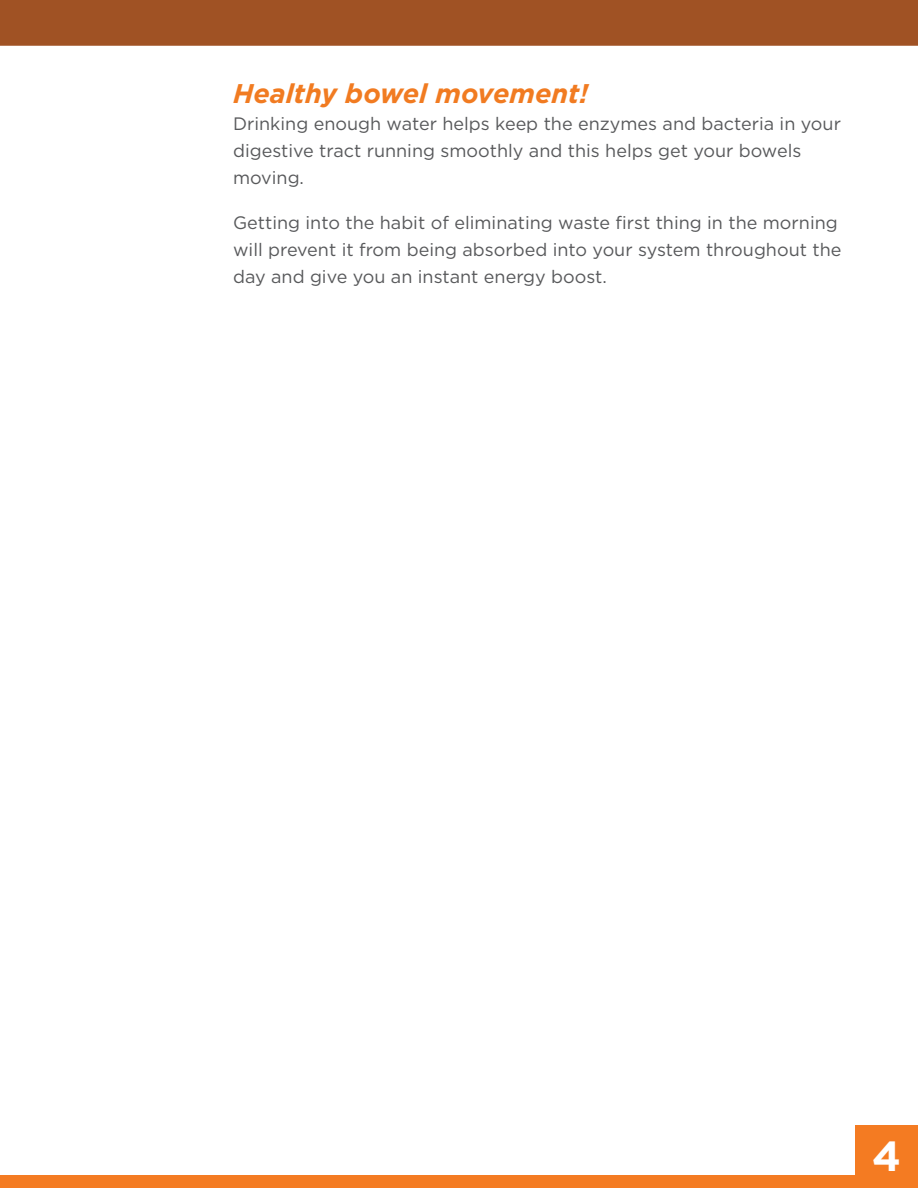
<style>
.page{position:relative;width:918px;height:1188px;background:#fff}
.page>*{position:absolute;margin:0;border:0;box-sizing:border-box;transform-origin:0 0}
.t1{font:700 42px "Gotham";color:#fff}
.t2{font:italic 700 27px "Gotham";color:#f17b21}
.t3{font:18px/27px "Gotham";color:#58595b}
</style>
<div class="page">
<div style="left:0;top:0;width:918px;height:46px;background:#a05224;border:2px solid #a05224"></div>
<hr style="left:917px;top:0;width:1px;height:45px;background:#a05224">
<div style="left:0;top:1175px;width:918px;height:13px;background:#f47b22"></div>
<div style="left:855px;top:1125px;width:63px;height:63px;background:#f47b22"></div>
<h2 class="t2" style="left:233px;top:77px;width:357px">Healthy bowel movement!</h2>
<p class="t3" style="left:233px;top:109px;width:609px">Drinking enough water helps keep the enzymes and bacteria in your digestive tract running smoothly and this helps get your bowels moving.</p>
<p class="t3" style="left:233px;top:208px;width:610px">Getting into the habit of eliminating waste first thing in the morning will prevent it from being absorbed into your system throughout the day and give you an instant energy boost.</p>
<h1 class="t1" style="left:872px;top:1132px;width:30px">4</h1>
</div>
